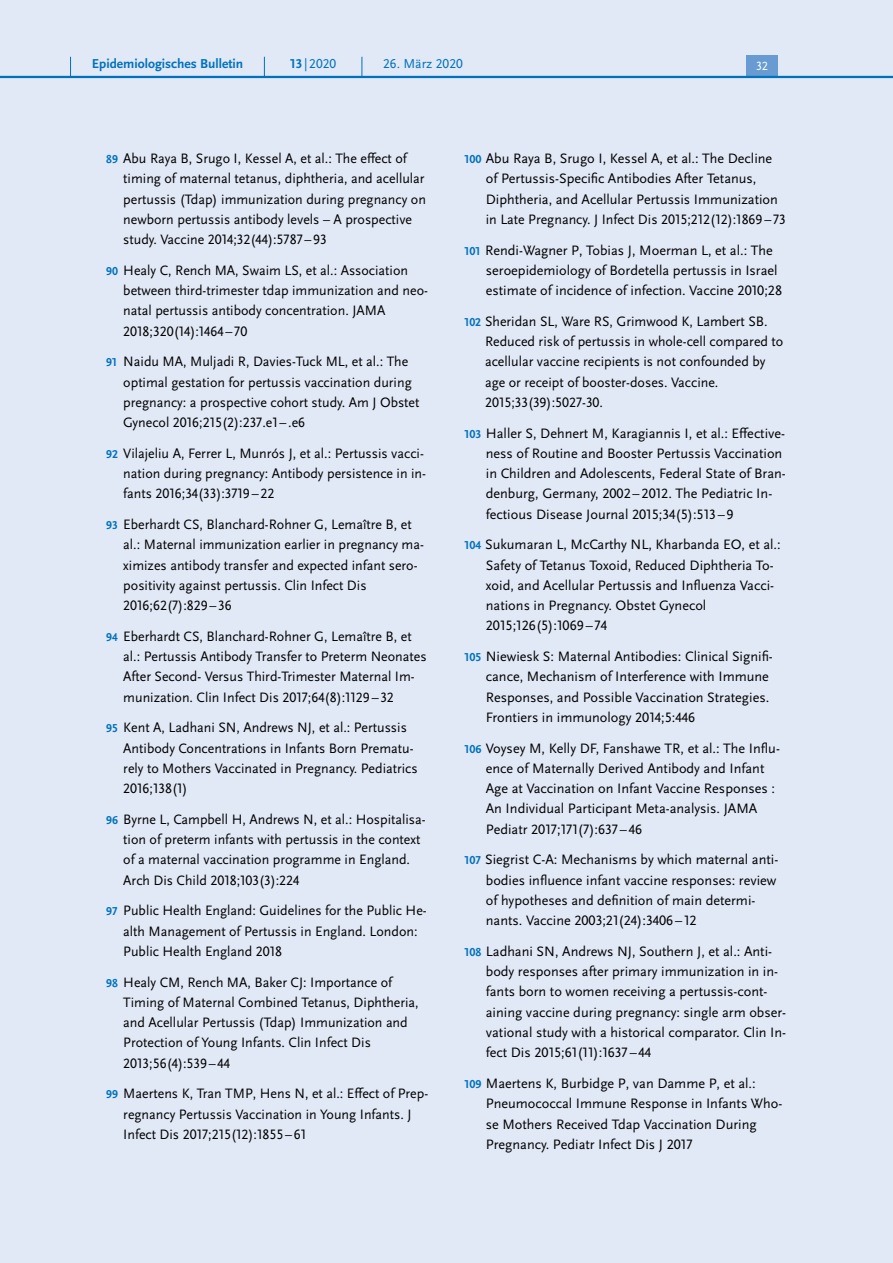
<style>
.page{position:relative;width:893px;height:1263px;background:#fff}
.page>*{position:absolute;margin:0;border:0;box-sizing:border-box;transform-origin:0 0}
.t1{font:14.25px/20.2px "Scala Sans Pro";color:#000}
.t2{font:700 13.5px "Scala Sans Pro";color:#0072bc}
.t3{font:13.5px "Scala Sans Pro";color:#0072bc}
.t4{font:12.45px "Scala Sans Pro";color:#fff}
.s1{font-weight:700}
.s2{font-weight:700;font-size:12px;color:#0072bc}
</style>
<div class="page">
<div style="left:0;top:78px;width:893px;height:1185px;background:#e1e8f6"></div>
<div style="left:0;top:0;width:893px;height:77px;background:#e1e8f6"></div>
<div style="left:746px;top:55px;width:32px;height:21px;background:#679bd2"></div>
<hr style="left:0;top:76px;width:893px;height:2px;background:#0072bc">
<svg style="left:70px;top:57px;width:1px;height:19px"></svg>
<svg style="left:264px;top:57px;width:1px;height:19px"></svg>
<svg style="left:362px;top:57px;width:1px;height:19px"></svg>
<p class="t2" style="left:92px;top:55px;width:153px">Epidemiologisches Bulletin</p>
<p class="t3" style="left:290px;top:55px;width:47px"><span class="s1">13</span>|2020</p>
<p class="t3" style="left:383px;top:55px;width:81px">26. März 2020</p>
<p class="t4" style="left:756px;top:59px;width:14px">32</p>
<p class="t1" style="left:123px;top:148px;width:304px;text-indent:-17px"><span class="s2">89</span> Abu Raya B, Srugo I, Kessel A, et al.: The effect of timing of maternal tetanus, diphtheria, and acellular pertussis (Tdap) immunization during pregnancy on newborn pertussis antibody levels – A prospective study. Vaccine 2014;32(44):5787–93</p>
<p class="t1" style="left:123px;top:260px;width:306px;text-indent:-17px"><span class="s2">90</span> Healy C, Rench MA, Swaim LS, et al.: Association between third-trimester tdap immunization and neo&shy;natal pertussis antibody concentration. JAMA 2018;320(14):1464–70</p>
<p class="t1" style="left:123px;top:352px;width:298px;text-indent:-17px"><span class="s2">91</span> Naidu MA, Muljadi R, Davies-Tuck ML, et al.: The optimal gestation for pertussis vaccination during pregnancy: a prospective cohort study. Am J Obstet Gynecol 2016;215(2):237.e1–.e6</p>
<p class="t1" style="left:123px;top:443px;width:304px;text-indent:-17px"><span class="s2">92</span> Vilajeliu A, Ferrer L, Munrós J, et al.: Pertussis vacci&shy;nation during pregnancy: Antibody persistence in in&shy;fants 2016;34(33):3719 –22</p>
<p class="t1" style="left:123px;top:514px;width:302px;text-indent:-17px"><span class="s2">93</span> Eberhardt CS, Blanchard-Rohner G, Lemaître B, et al.: Maternal immunization earlier in pregnancy ma&shy;ximizes antibody transfer and expected infant sero&shy;positivity against pertussis. Clin Infect Dis 2016;62(7):829–36</p>
<p class="t1" style="left:123px;top:626px;width:305px;text-indent:-17px"><span class="s2">94</span> Eberhardt CS, Blanchard-Rohner G, Lemaître B, et al.: Pertussis Antibody Transfer to Preterm Neonates After Second- Versus Third-Trimester Maternal Im&shy;munization. Clin Infect Dis 2017;64(8):1129– 32</p>
<p class="t1" style="left:123px;top:718px;width:296px;text-indent:-17px"><span class="s2">95</span> Kent A, Ladhani SN, Andrews NJ, et al.: Pertussis Antibody Concentrations in Infants Born Prematu&shy;rely to Mothers Vaccinated in Pregnancy. Pediatrics 2016;138(1)</p>
<p class="t1" style="left:123px;top:809px;width:304px;text-indent:-17px"><span class="s2">96</span> Byrne L, Campbell H, Andrews N, et al.: Hospitalisa&shy;tion of preterm infants with pertussis in the context of a maternal vaccination programme in England.<br>Arch Dis Child 2018;103(3):224</p>
<p class="t1" style="left:123px;top:901px;width:305px;text-indent:-17px"><span class="s2">97</span> Public Health England: Guidelines for the Public He&shy;alth Management of Pertussis in England. London:<br>Public Health England 2018</p>
<p class="t1" style="left:123px;top:972px;width:297px;text-indent:-17px"><span class="s2">98</span> Healy CM, Rench MA, Baker CJ: Importance of Timing of Maternal Combined Tetanus, Diphtheria, and Acellular Pertussis (Tdap) Immunization and Protection of Young Infants. Clin Infect Dis 2013;56(4):539–44</p>
<p class="t1" style="left:123px;top:1084px;width:306px;text-indent:-17px"><span class="s2">99</span> Maertens K, Tran TMP, Hens N, et al.: Effect of Prep&shy;regnancy Pertussis Vaccination in Young Infants. J<br>Infect Dis 2017;215(12):1855–61</p>
<p class="t1" style="left:486px;top:148px;width:301px;text-indent:-21px"><span class="s2">100</span> Abu Raya B, Srugo I, Kessel A, et al.: The Decline of Pertussis-Specific Antibodies After Tetanus, Diphtheria, and Acellular Pertussis Immunization in Late Pregnancy. J Infect Dis 2015;212(12):1869–73</p>
<p class="t1" style="left:486px;top:240px;width:298px;text-indent:-21px"><span class="s2">101</span> Rendi-Wagner P, Tobias J, Moerman L, et al.: The seroepidemiology of Bordetella pertussis in Israel estimate of incidence of infection. Vaccine 2010;28</p>
<p class="t1" style="left:485px;top:311px;width:300px;text-indent:-20px"><span class="s2">102</span> Sheridan SL, Ware RS, Grimwood K, Lambert SB.<br>Reduced risk of pertussis in whole-cell compared to acellular vaccine recipients is not confounded by age or receipt of booster-doses. Vaccine.<br>2015;33(39):5027-30.</p>
<p class="t1" style="left:486px;top:423px;width:302px;text-indent:-21px"><span class="s2">103</span> Haller S, Dehnert M, Karagiannis I, et al.: Effective&shy;ness of Routine and Booster Pertussis Vaccination in Children and Adolescents, Federal State of Bran&shy;denburg, Germany, 2002–2012. The Pediatric In&shy;fectious Disease Journal 2015;34(5):513–9</p>
<p class="t1" style="left:486px;top:535px;width:296px;text-indent:-21px"><span class="s2">104</span> Sukumaran L, McCarthy NL, Kharbanda EO, et al.:<br>Safety of Tetanus Toxoid, Reduced Diphtheria To&shy;xoid, and Acellular Pertussis and Influenza Vacci&shy;nations in Pregnancy. Obstet Gynecol 2015;126(5):1069–74</p>
<p class="t1" style="left:486px;top:646px;width:288px;text-indent:-21px"><span class="s2">105</span> Niewiesk S: Maternal Antibodies: Clinical Signifi&shy;cance, Mechanism of Interference with Immune Responses, and Possible Vaccination Strategies.<br>Frontiers in immunology 2014;5:446</p>
<p class="t1" style="left:486px;top:738px;width:296px;text-indent:-21px"><span class="s2">106</span> Voysey M, Kelly DF, Fanshawe TR, et al.: The Influ&shy;ence of Maternally Derived Antibody and Infant Age at Vaccination on Infant Vaccine Responses :<br>An Individual Participant Meta-analysis. JAMA Pediatr 2017;171(7):637–46</p>
<p class="t1" style="left:486px;top:850px;width:294px;text-indent:-21px"><span class="s2">107</span> Siegrist C-A: Mechanisms by which maternal anti&shy;bodies influence infant vaccine responses: review of hypotheses and definition of main determi&shy;nants. Vaccine 2003;21(24):3406– 12</p>
<p class="t1" style="left:486px;top:941px;width:302px;text-indent:-21px"><span class="s2">108</span> Ladhani SN, Andrews NJ, Southern J, et al.: Anti&shy;body responses after primary immunization in in&shy;fants born to women receiving a pertussis-cont&shy;aining vaccine during pregnancy: single arm obser&shy;vational study with a historical comparator. Clin In&shy;fect Dis 2015;61(11):1637 – 44</p>
<p class="t1" style="left:486px;top:1073px;width:298px;text-indent:-21px"><span class="s2">109</span> Maertens K, Burbidge P, van Damme P, et al.:<br>Pneumococcal Immune Response in Infants Who&shy;se Mothers Received Tdap Vaccination During Pregnancy. Pediatr Infect Dis J 2017</p>
</div>
